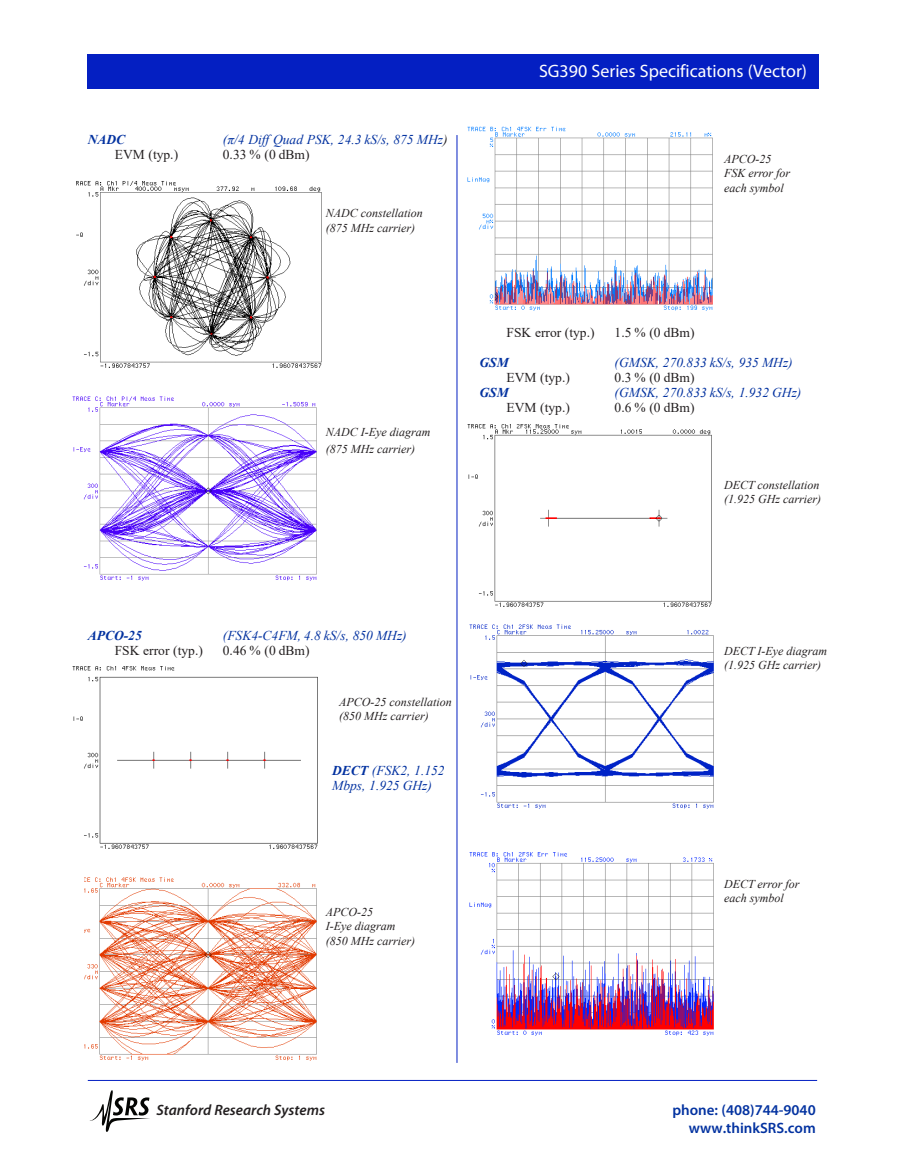
<style>
.page{position:relative;width:905px;height:1175px;background:#fff}
.page>*{position:absolute;margin:0;border:0;box-sizing:border-box;transform-origin:0 0}
.t1{font:18px "Myriad Pro";color:#fff}
.t2{font:600 15px/18px "Myriad Pro";color:#0332a0;text-align:right}
.t3{font:italic 600 15px "Myriad Pro";color:#231f20}
.t4{font:italic 13.5px/15px "Times New Roman";color:#0332a0}
.t5{font:13.5px "Times New Roman";color:#231f20}
.t6{font:italic 700 13.5px "Times New Roman";color:#0332a0}
.t7{font:italic 12px "Times New Roman";color:#231f20}
.s1{color:#231f20}
.s2{font-weight:700}
</style>
<div class="page">
<hr style="left:88px;top:1080px;width:729px;height:1px;background:#031fc2">
<svg style="left:89px;top:1090px;width:61px;height:41px"></svg>
<div style="left:88px;top:54px;width:730px;height:35px;background:#041fc2"></div>
<img style="left:76px;top:181px;width:246px;height:187px">
<img style="left:72px;top:396px;width:245px;height:184px">
<img style="left:73px;top:666px;width:245px;height:183px">
<img style="left:467px;top:126px;width:246px;height:184px">
<img style="left:84px;top:877px;width:233px;height:183px">
<hr style="left:456px;top:135px;width:1px;height:927px;background:#031fc2">
<img style="left:467px;top:424px;width:245px;height:183px">
<img style="left:469px;top:852px;width:245px;height:183px">
<img style="left:469px;top:624px;width:245px;height:184px">
<p class="t6" style="left:88px;top:130px;width:39px">NADC</p>
<p class="t4" style="left:223px;top:132px;width:226px">(π/4 Diff Quad PSK, 24.3 kS/s, 875 MHz<span class="s1">)</span></p>
<p class="t5" style="left:115px;top:145px;width:65px">EVM (typ.)</p>
<p class="t5" style="left:223px;top:145px;width:88px">0.33 % (0 dBm)</p>
<p class="t7" style="left:326px;top:205px;width:99px">NADC constellation</p>
<p class="t7" style="left:326px;top:219px;width:91px">(875 MHz carrier)</p>
<p class="t1" style="left:539px;top:60px;width:269px">SG390 Series Specifications (Vector)</p>
<p class="t7" style="left:724px;top:151px;width:49px">APCO-25</p>
<p class="t7" style="left:724px;top:165px;width:68px">FSK error for</p>
<p class="t7" style="left:724px;top:179px;width:61px">each symbol</p>
<p class="t7" style="left:326px;top:424px;width:106px">NADC I-Eye diagram</p>
<p class="t7" style="left:326px;top:440px;width:91px">(875 MHz carrier)</p>
<p class="t5" style="left:506px;top:322px;width:90px">FSK error (typ.)</p>
<p class="t5" style="left:614px;top:322px;width:81px">1.5 % (0 dBm)</p>
<p class="t6" style="left:479px;top:352px;width:31px">GSM</p>
<p class="t4" style="left:614px;top:354px;width:180px">(GMSK, 270.833 kS/s, 935 MHz)</p>
<p class="t5" style="left:506px;top:367px;width:65px">EVM (typ.)</p>
<p class="t5" style="left:614px;top:367px;width:81px">0.3 % (0 dBm)</p>
<p class="t6" style="left:479px;top:382px;width:31px">GSM</p>
<p class="t4" style="left:614px;top:384px;width:188px">(GMSK, 270.833 kS/s, 1.932 GHz)</p>
<p class="t5" style="left:506px;top:397px;width:65px">EVM (typ.)</p>
<p class="t5" style="left:614px;top:397px;width:81px">0.6 % (0 dBm)</p>
<p class="t7" style="left:724px;top:476px;width:97px">DECT constellation</p>
<p class="t7" style="left:724px;top:491px;width:98px">(1.925 GHz carrier)</p>
<p class="t6" style="left:88px;top:625px;width:55px">APCO-25</p>
<p class="t4" style="left:223px;top:627px;width:185px">(FSK4-C4FM, 4.8 kS/s, 850 MHz)</p>
<p class="t5" style="left:115px;top:640px;width:90px">FSK error (typ.)</p>
<p class="t5" style="left:223px;top:640px;width:88px">0.46 % (0 dBm)</p>
<p class="t7" style="left:339px;top:693px;width:114px">APCO-25 constellation</p>
<p class="t7" style="left:339px;top:708px;width:91px">(850 MHz carrier)</p>
<p class="t4" style="left:332px;top:762px;width:114px"><span class="s2">DECT</span> (FSK2, 1.152<br>Mbps, 1.925 GHz)</p>
<p class="t7" style="left:326px;top:903px;width:49px">APCO-25</p>
<p class="t7" style="left:326px;top:918px;width:71px">I-Eye diagram</p>
<p class="t7" style="left:326px;top:932px;width:91px">(850 MHz carrier)</p>
<p class="t7" style="left:724px;top:642px;width:105px">DECT I-Eye diagram</p>
<p class="t7" style="left:724px;top:656px;width:98px">(1.925 GHz carrier)</p>
<p class="t7" style="left:724px;top:875px;width:77px">DECT error for</p>
<p class="t7" style="left:724px;top:890px;width:61px">each symbol</p>
<p class="t3" style="left:156px;top:1100px;width:170px">Stanford Research Systems</p>
<p class="t2" style="left:672px;top:1100px;width:145px">phone: (408)744-9040 www.thinkSRS.com</p>
</div>
